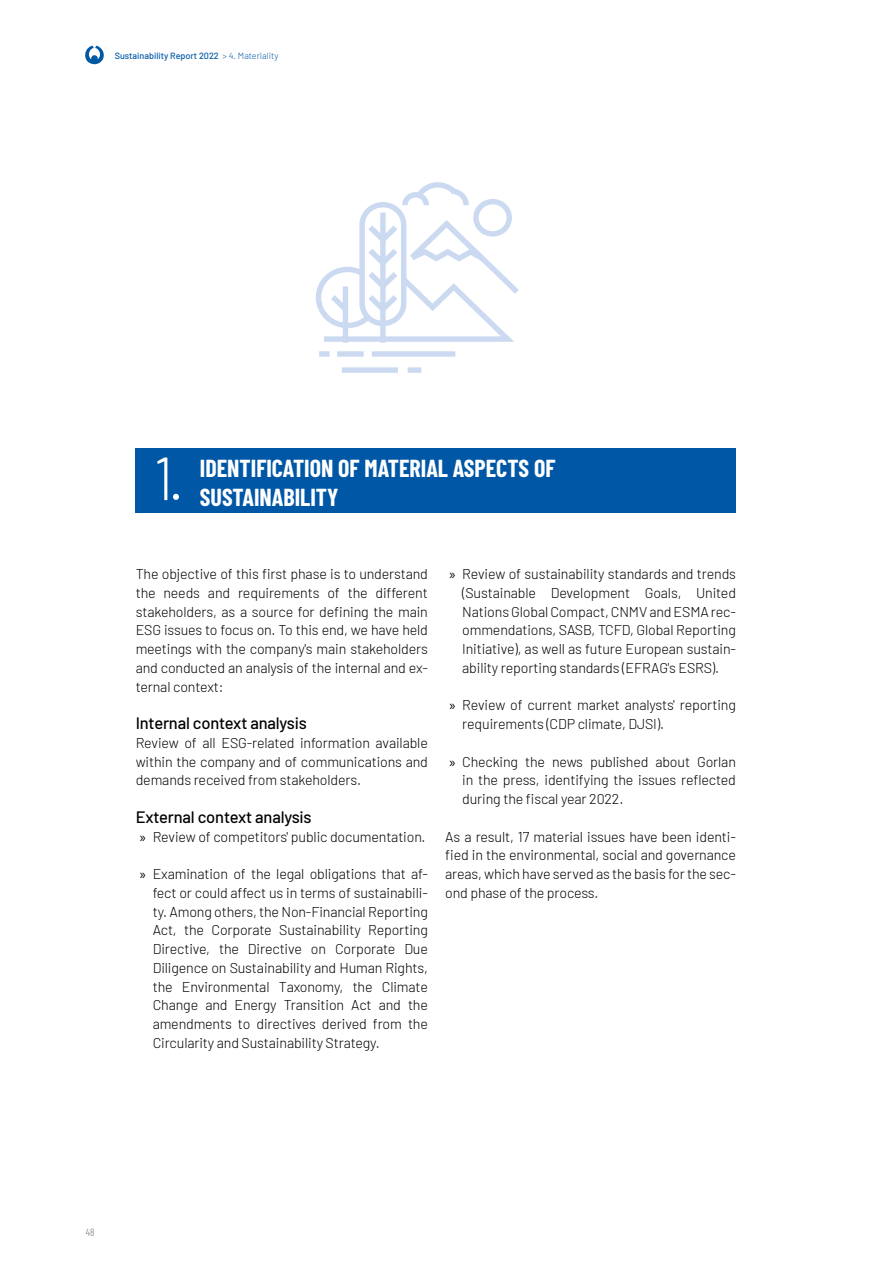
<style>
.page{position:relative;width:893px;height:1263px;background:#fff}
.page>*{position:absolute;margin:0;border:0;box-sizing:border-box;transform-origin:0 0}
.t1{font:700 24px/28.8px "Barlow Condensed";color:#fff}
.t2{font:500 16.5px "Barlow";letter-spacing:-.01em;color:#000}
.t3{font:300 14.25px/18.8px "Barlow";letter-spacing:-.01em;color:#000;text-align:justify}
.t4{font:300 10.5px "Barlow Condensed";color:#7c7b7b}
.t5{font:500 9px "Barlow";color:#0057a6}
.s1{font-weight:300}
.s2{font-family:"Myriad Pro";font-weight:400}
</style>
<div class="page">
<svg style="left:85px;top:46px;width:19px;height:18px"></svg>
<div style="left:136px;top:448px;width:600px;height:64px;background:#0057a6"></div>
<svg style="left:315px;top:182px;width:204px;height:191px"></svg>
<svg style="left:157px;top:457px;width:22px;height:43px"></svg>
<p class="t5" style="left:115px;top:49px;width:165px">Sustainability Report 2022 <span class="s1">&gt; 4. Materiality</span></p>
<h1 class="t1" style="left:200px;top:452px;width:357px">IDENTIFICATION OF MATERIAL ASPECTS OF<br>SUSTAINABILITY</h1>
<p class="t3" style="left:136px;top:563px;width:294px">The objective of this first phase is to understand the needs and requirements of the different stakeholders, as a source for defining the main ESG issues to focus on. To this end, we have held meetings with the company's main stakeholders and conducted an analysis of the internal and ex&shy;ternal context:</p>
<p class="t2" style="left:136px;top:711px;width:173px">Internal context analysis</p>
<p class="t3" style="left:136px;top:732px;width:294px">Review of all ESG-related information available within the company and of communications and demands received from stakeholders.</p>
<p class="t2" style="left:136px;top:805px;width:177px">External context analysis</p>
<p class="t3" style="left:140px;top:826px;width:287px"><span class="s2">»</span> Review of competitors' public documentation.</p>
<p class="t3" style="left:153px;top:863px;width:277px;text-indent:-13px"><span class="s2">»</span> Examination of the legal obligations that af&shy;fect or could affect us in terms of sustainabili&shy;ty. Among others, the Non-Financial Reporting Act, the Corporate Sustainability Reporting Directive, the Directive on Corporate Due Diligence on Sustainability and Human Rights, the Environmental Taxonomy, the Climate Change and Energy Transition Act and the amendments to directives derived from the Circularity and Sustainability Strategy.</p>
<p class="t3" style="left:462px;top:563px;width:275px;text-indent:-13px"><span class="s2">»</span> Review of sustainability standards and trends (Sustainable Development Goals, United Nations Global Compact, CNMV and ESMA rec&shy;ommendations, SASB, TCFD, Global Reporting Initiative), as well as future European sustain&shy;ability reporting standards (EFRAG's ESRS).</p>
<p class="t3" style="left:462px;top:695px;width:275px;text-indent:-13px"><span class="s2">»</span> Review of current market analysts' reporting requirements (CDP climate, DJSI).</p>
<p class="t3" style="left:462px;top:751px;width:275px;text-indent:-13px"><span class="s2">»</span> Checking the news published about Gorlan in the press, identifying the issues reflected during the fiscal year 2022.</p>
<p class="t3" style="left:445px;top:826px;width:292px">As a result, 17 material issues have been identi&shy;fied in the environmental, social and governance areas, which have served as the basis for the sec&shy;ond phase of the process.</p>
<p class="t4" style="left:86px;top:1224px;width:10px">48</p>
</div>
